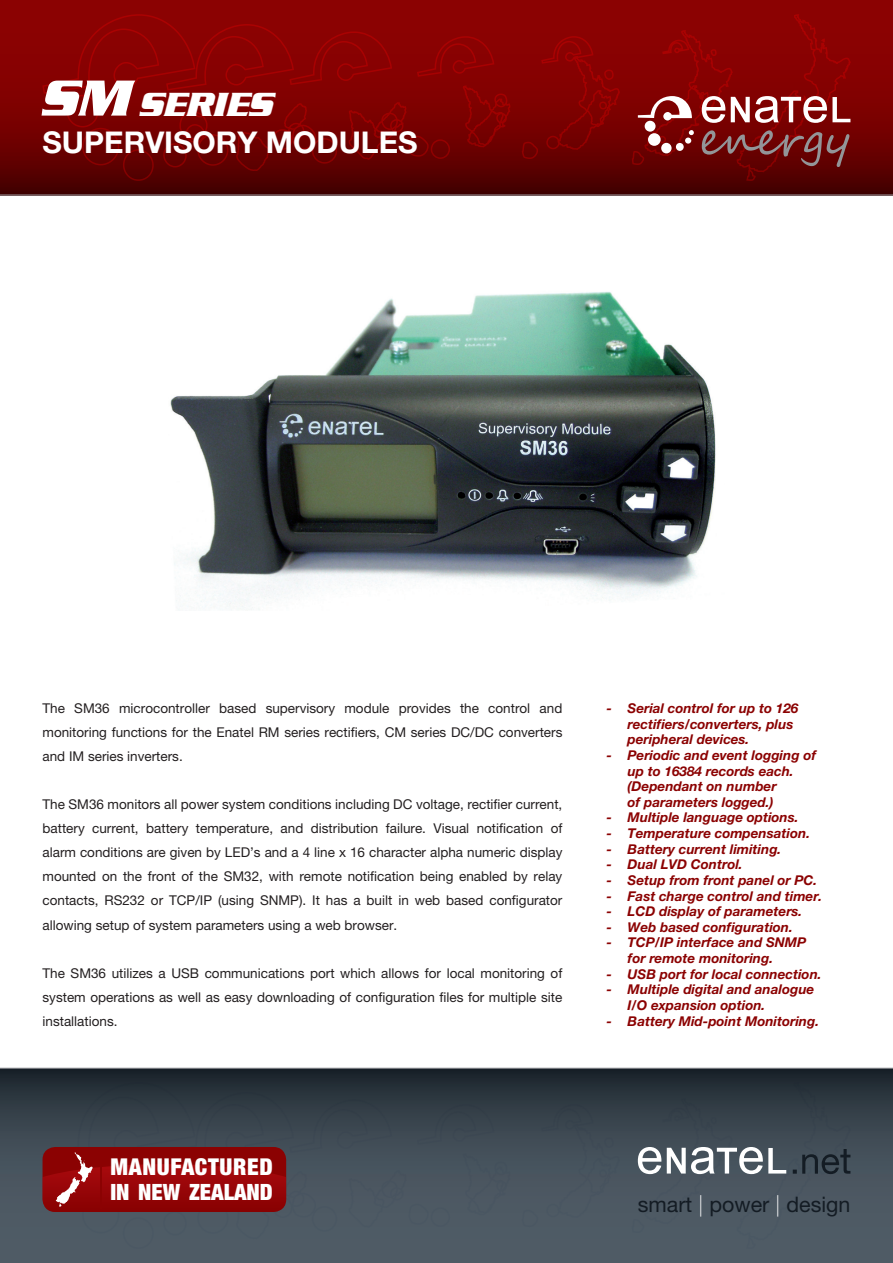
<style>
.page{position:relative;width:893px;height:1263px;background:#fff}
.page>*{position:absolute;margin:0;border:0;box-sizing:border-box;transform-origin:0 0}
.t1{font:italic 700 34.5px "Serpentine D";color:#fff}
.t2{font:700 30px "Helvetica Neue LT Pro";color:#fff}
.t3{font:900 condensed 23.25px "Helvetica Neue LT Pro";letter-spacing:.03em;color:#fff}
.t4{font:900 condensed 22.5px "Helvetica Neue LT Pro";color:#fff}
.t5{font:21.45px "Helvetica Neue LT Pro";color:#141c24}
.t6{font:13.5px/24px "Helvetica Neue LT Pro";color:#231f20;text-align:justify}
.t7{font:italic 700 13.5px/15.6px "Helvetica Neue LT Pro";color:#8b0202}
.s1{font-size:52.5px}
.s2{font-weight:100;color:#fff}
</style>
<div class="page">
<svg style="left:0;top:0;width:893px;height:195px;background:#700202"></svg>
<svg style="left:42px;top:14px;width:468px;height:167px;background:#7c0000"></svg>
<svg style="left:522px;top:36px;width:98px;height:123px;background:#800000"></svg>
<svg style="left:0;top:1068px;width:893px;height:195px;background:#3c4750"></svg>
<svg style="left:522px;top:1104px;width:98px;height:123px;background:#444f59"></svg>
<svg style="left:42px;top:1082px;width:468px;height:167px;background:#513e46"></svg>
<hr style="left:101px;top:1150px;width:1px;height:59px;background:#8b0202">
<svg style="left:632px;top:1082px;width:219px;height:167px;background:#49545d"></svg>
<img style="left:170px;top:292px;width:546px;height:318px">
<svg style="left:632px;top:14px;width:219px;height:167px;background:#861717"></svg>
<h1 class="t1" style="left:43px;top:85px;width:233px"><span class="s1">SM</span> SERIES</h1>
<h2 class="t2" style="left:43px;top:124px;width:377px">SUPERVISORY MODULES</h2>
<p class="t6" style="left:43px;top:696px;width:521px">The SM36 microcontroller based supervisory module provides the control and monitoring functions for the Enatel RM series rectifiers, CM series DC/DC converters and IM series inverters.</p>
<p class="t6" style="left:43px;top:792px;width:521px">The SM36 monitors all power system conditions including DC voltage, rectifier current, battery current, battery temperature, and distribution failure. Visual notification of alarm conditions are given by LED’s and a 4 line x 16 character alpha numeric display mounted on the front of the SM32, with remote notification being enabled by relay contacts, RS232 or TCP/IP (using SNMP). It has a built in web based configurator allowing setup of system parameters using a web browser.</p>
<p class="t6" style="left:43px;top:961px;width:521px">The SM36 utilizes a USB communications port which allows for local monitoring of system operations as well as easy downloading of configuration files for multiple site installations.</p>
<p class="t7" style="left:628px;top:700px;width:172px;text-indent:-21px">- Serial control for up to 126 rectifiers/converters, plus peripheral devices.</p>
<p class="t7" style="left:628px;top:747px;width:190px;text-indent:-21px">- Periodic and event logging of up to 16384 records each. (Dependant on number<br>of parameters logged.)</p>
<p class="t7" style="left:606px;top:809px;width:194px">- Multiple language options.</p>
<p class="t7" style="left:606px;top:825px;width:205px">- Temperature compensation.</p>
<p class="t7" style="left:606px;top:841px;width:176px">- Battery current limiting.</p>
<p class="t7" style="left:606px;top:856px;width:138px">- Dual LVD Control.</p>
<p class="t7" style="left:606px;top:872px;width:213px">- Setup from front panel or PC.</p>
<p class="t7" style="left:606px;top:888px;width:218px">- Fast charge control and timer.</p>
<p class="t7" style="left:606px;top:903px;width:198px">- LCD display of parameters.</p>
<p class="t7" style="left:606px;top:919px;width:188px">- Web based configuration.</p>
<p class="t7" style="left:628px;top:934px;width:180px;text-indent:-21px">- TCP/IP interface and SNMP for remote monitoring.</p>
<p class="t7" style="left:606px;top:966px;width:217px">- USB port for local connection.</p>
<p class="t7" style="left:628px;top:981px;width:188px;text-indent:-21px">- Multiple digital and analogue<br>I/O expansion option.</p>
<p class="t7" style="left:606px;top:1013px;width:214px">- Battery Mid-point Monitoring.</p>
<h3 class="t3" style="left:110px;top:1153px;width:164px">MANUFACTURED</h3>
<h3 class="t4" style="left:110px;top:1178px;width:164px">IN NEW ZEALAND</h3>
<h3 class="t5" style="left:638px;top:1191px;width:214px">smart <span class="s2">|</span> power <span class="s2">|</span> design</h3>
</div>
